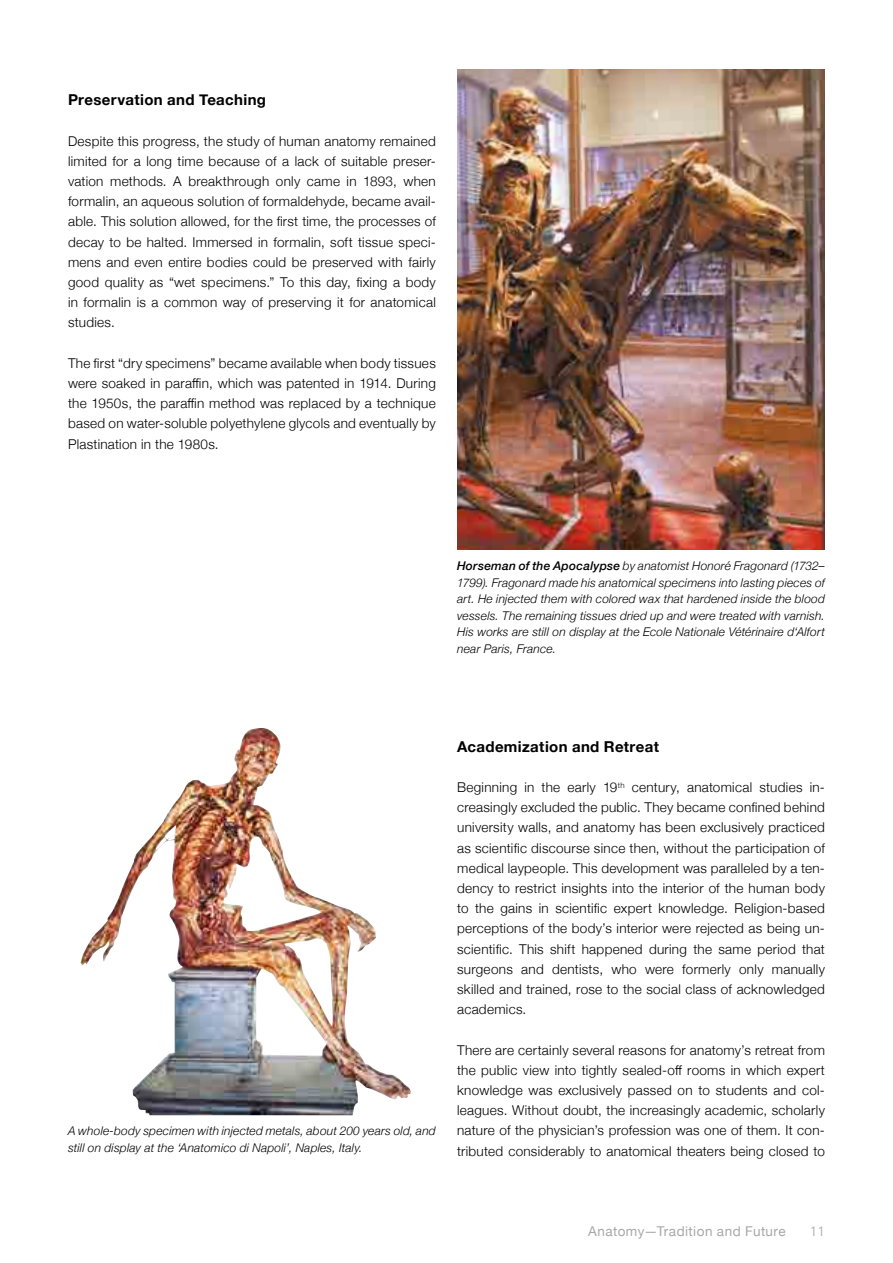
<style>
.page{position:relative;width:893px;height:1263px;background:#fff}
.page>*{position:absolute;margin:0;border:0;box-sizing:border-box;transform-origin:0 0}
.t1{font:700 15px "Helvetica Neue";letter-spacing:.025em;color:#000}
.t2{font:300 13.5px/20.2px "Helvetica Neue";letter-spacing:.02em;color:#000;text-align:justify}
.t3{font:13.5px "Helvetica Neue";letter-spacing:.035em;color:#a8a8a7}
.t4{font:300 13.5px "Frutiger";color:#a8a8a7}
.t5{font:italic 300 12px/16.5px "Helvetica Neue";letter-spacing:.015em;color:#000;text-align:justify}
.s1{font-weight:500}
.s2{font-family:"Arial";font-weight:400;font-size:12px;color:#fff}
</style>
<div class="page">
<img style="left:80px;top:728px;width:331px;height:387px">
<img style="left:457px;top:70px;width:368px;height:480px">
<p class="t1" style="left:68px;top:88px;width:200px">Preservation and Teaching</p>
<p class="t2" style="left:68px;top:130px;width:369px">Despite this progress, the study of human anatomy remained limited for a long time because of a lack of suitable preser&shy;vation methods. A breakthrough only came in 1893, when formalin, an aqueous solution of formaldehyde, became avail&shy;able. This solution allowed, for the first time, the processes of decay to be halted. Immersed in formalin, soft tissue speci&shy;mens and even entire bodies could be preserved with fairly good quality as “wet specimens.” To this day, fixing a body in formalin is a common way of preserving it for anatomical studies.</p>
<p class="t2" style="left:68px;top:352px;width:369px">The first “dry specimens” became available when body tissues were soaked in paraffin, which was patented in 1914. During the 1950s, the paraffin method was replaced by a technique based on water-soluble polyethylene glycols and eventually by Plastination in the 1980s.</p>
<p class="t5" style="left:457px;top:557px;width:369px"><span class="s1">Horseman of the Apocalypse</span> by anatomist Honoré Fragonard (1732– 1799). Fragonard made his anatomical specimens into lasting pieces of art. He injected them with colored wax that hardened inside the blood vessels. The remaining tissues dried up and were treated with varnish.<br>His works are still on display at the Ecole Nationale Vétérinaire d‘Alfort near Paris, France.</p>
<p class="t5" style="left:68px;top:1122px;width:369px">A whole-body specimen with injected metals, about 200 years old, and still on display at the ‘Anatomico di Napoli’, Naples, Italy.</p>
<p class="t1" style="left:457px;top:734px;width:203px">Academization and Retreat</p>
<p class="t2" style="left:457px;top:776px;width:369px">Beginning in the early 19<sup>th</sup> century, anatomical studies in&shy;creasingly excluded the public. They became confined behind university walls, and anatomy has been exclusively practiced as scientific discourse since then, without the participation of medical laypeople. This development was paralleled by a ten&shy;dency to restrict insights into the interior of the human body to the gains in scientific expert knowledge. Religion-based perceptions of the body’s interior were rejected as being un&shy;scientific. This shift happened during the same period that surgeons and dentists, who were formerly only manually skilled and trained, rose to the social class of acknowledged academics.</p>
<p class="t2" style="left:457px;top:1039px;width:369px">There are certainly several reasons for anatomy’s retreat from the public view into tightly sealed-off rooms in which expert knowledge was exclusively passed on to students and col&shy;leagues. Without doubt, the increasingly academic, scholarly nature of the physician’s profession was one of them. It con&shy;tributed considerably to anatomical theaters being closed to</p>
<p class="t3" style="left:588px;top:1222px;width:199px">Anatomy—Tradition and Future</p>
<p class="t4" style="left:810px;top:1224px;width:17px">11<span class="s2">11</span></p>
</div>
